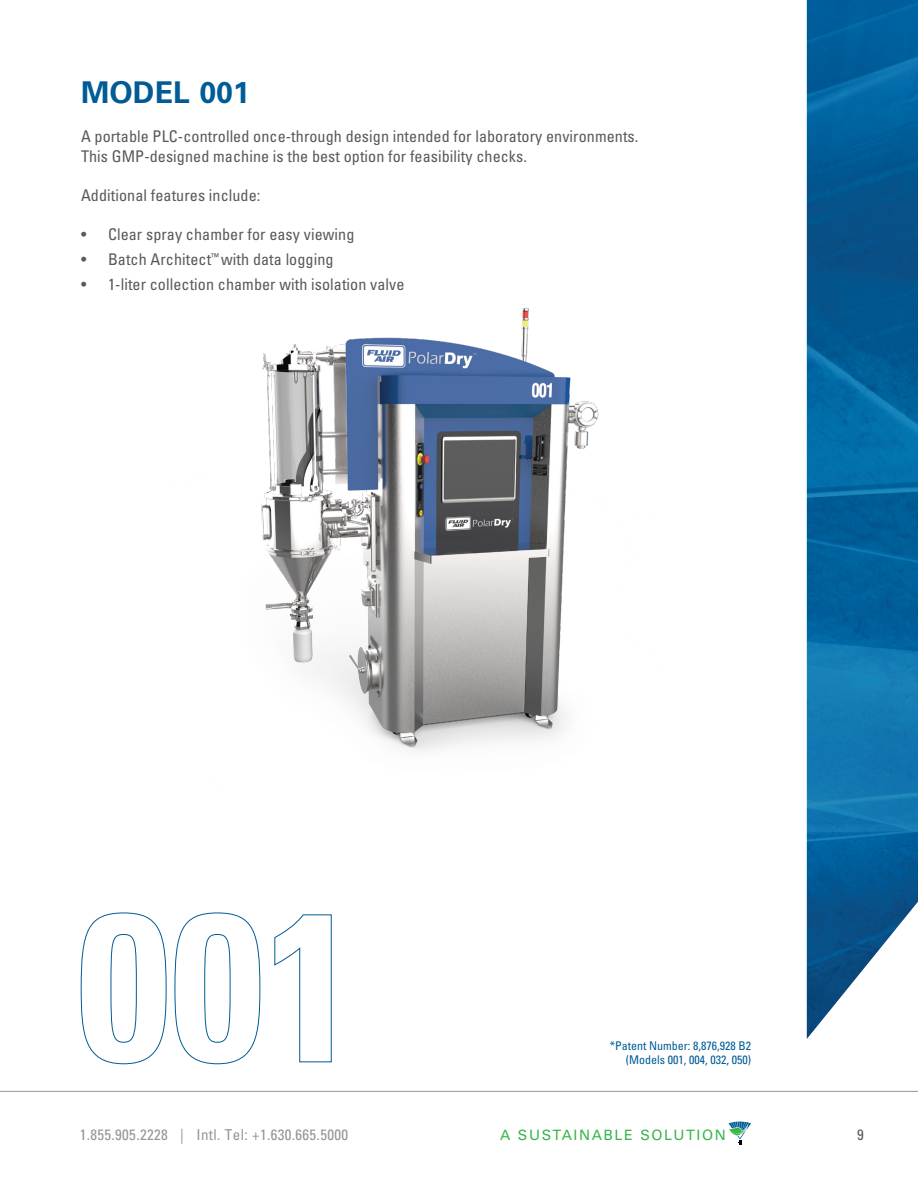
<style>
.page{position:relative;width:918px;height:1188px;background:#fff}
.page>*{position:absolute;margin:0;border:0;box-sizing:border-box;transform-origin:0 0}
.body{font:700 30px "Univers LT Std";letter-spacing:.005em;color:#005b96}
.t1{font:condensed 16.2px/19.5px "Univers LT Std";letter-spacing:.005em;color:#58595b}
.t2{font:condensed 15px "Univers LT Std";letter-spacing:.025em;color:#939598}
.t3{font:condensed 15px "Univers LT Std";color:#58595b}
.t4{font:14.25px "Univers LT Std";letter-spacing:.11em;color:#39b54a}
.t5{font:condensed 12px/14.4px "Univers LT Std";color:#005b96;text-align:right}
</style>
<div class="page">
<svg style="left:729px;top:1122px;width:22px;height:23px"></svg>
<hr style="left:0;top:1091px;width:918px;height:1px;background:#939598">
<img style="left:261px;top:308px;width:338px;height:443px">
<svg style="left:81px;top:913px;width:251px;height:151px"></svg>
<svg style="left:807px;top:0;width:111px;height:1039px;background:#166da3"></svg>
<p class="body" style="left:81px;top:74px;width:170px">MODEL 001</p>
<p class="t1" style="left:81px;top:127px;width:559px">A portable PLC-controlled once-through design intended for laboratory environments.<br>This GMP-designed machine is the best option for feasibility checks.</p>
<p class="t1" style="left:81px;top:185px;width:181px">Additional features include:</p>
<p class="t1" style="left:81px;top:224px;width:275px">• Clear spray chamber for easy viewing</p>
<p class="t1" style="left:81px;top:249px;width:254px">• Batch Architect<sup>™</sup> with data logging</p>
<p class="t1" style="left:81px;top:274px;width:325px">• 1-liter collection chamber with isolation valve</p>
<p class="t5" style="left:610px;top:1038px;width:143px">*Patent Number: 8,876,928 B2 (Models 001, 004, 032, 050)</p>
<p class="t2" style="left:80px;top:1125px;width:270px">1.855.905.2228 | Intl. Tel: +1.630.665.5000</p>
<p class="t4" style="left:500px;top:1126px;width:227px">A SUSTAINABLE SOLUTION</p>
<p class="t3" style="left:857px;top:1125px;width:8px">9</p>
</div>
